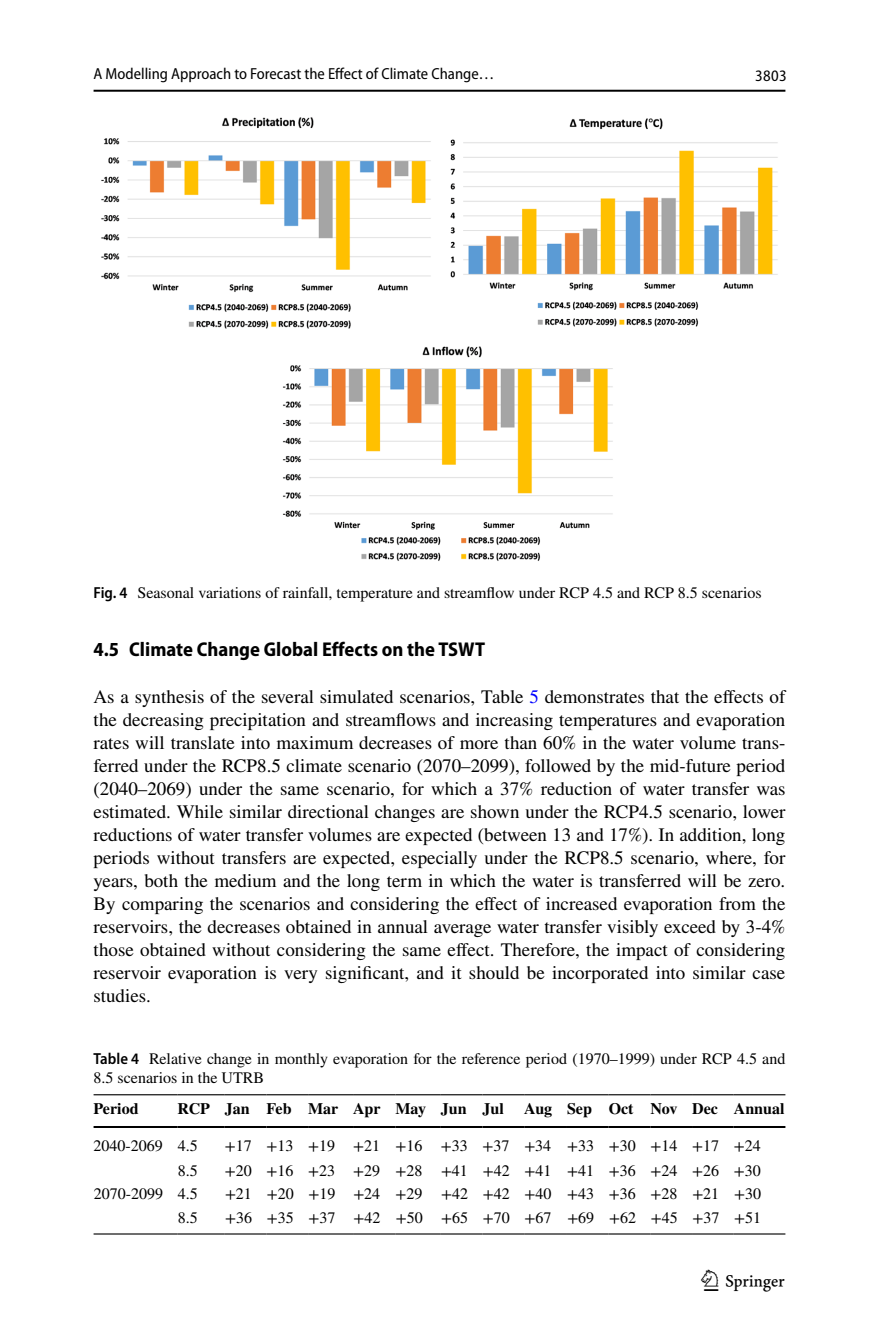
<style>
.page{position:relative;width:879px;height:1333px;background:#fff}
.page>*{position:absolute;margin:0;border:0;box-sizing:border-box;transform-origin:0 0}
.t1{font:30px "Springnew Regular 5";color:#000}
.t2{font:700 semi-condensed 20px "Myriad Pro";color:#000}
.t3{font:19px/23px "STIX";color:#000;text-align:justify}
.t4{font:16px/18.4px "STIX";color:#000}
.t5{font:16px "Myriad Pro Semi Cn 4";color:#000}
.t6{font:700 16px "STIX";color:#000}
.t7{font:semi-condensed 16px "Ywhyfh Myriad Pro";color:#000}
.s1{font-family:"Myriad Pro";font-weight:600;font-stretch:semi-condensed}
.s2{color:#00f}
</style>
<div class="page">
<hr style="left:94px;top:90px;width:691px;height:2px;background:#000">
<img style="left:101px;top:117px;width:677px;height:444px">
<hr style="left:94px;top:1094px;width:84px;height:1px;background:#000">
<hr style="left:94px;top:1125px;width:84px;height:2px;background:#000">
<hr style="left:178px;top:1094px;width:47px;height:1px;background:#000">
<hr style="left:178px;top:1125px;width:47px;height:2px;background:#000">
<hr style="left:225px;top:1094px;width:41px;height:1px;background:#000">
<hr style="left:225px;top:1125px;width:41px;height:2px;background:#000">
<hr style="left:266px;top:1094px;width:42px;height:1px;background:#000">
<hr style="left:266px;top:1125px;width:42px;height:2px;background:#000">
<hr style="left:308px;top:1094px;width:45px;height:1px;background:#000">
<hr style="left:308px;top:1125px;width:45px;height:2px;background:#000">
<hr style="left:353px;top:1094px;width:42px;height:1px;background:#000">
<hr style="left:353px;top:1125px;width:42px;height:2px;background:#000">
<hr style="left:395px;top:1094px;width:46px;height:1px;background:#000">
<hr style="left:395px;top:1125px;width:46px;height:2px;background:#000">
<hr style="left:441px;top:1094px;width:41px;height:1px;background:#000">
<hr style="left:441px;top:1125px;width:41px;height:2px;background:#000">
<hr style="left:482px;top:1094px;width:42px;height:1px;background:#000">
<hr style="left:482px;top:1125px;width:42px;height:2px;background:#000">
<hr style="left:524px;top:1094px;width:43px;height:1px;background:#000">
<hr style="left:524px;top:1125px;width:43px;height:2px;background:#000">
<hr style="left:567px;top:1094px;width:41px;height:1px;background:#000">
<hr style="left:567px;top:1125px;width:41px;height:2px;background:#000">
<hr style="left:608px;top:1094px;width:42px;height:1px;background:#000">
<hr style="left:608px;top:1125px;width:42px;height:2px;background:#000">
<hr style="left:650px;top:1094px;width:42px;height:1px;background:#000">
<hr style="left:650px;top:1125px;width:42px;height:2px;background:#000">
<hr style="left:692px;top:1094px;width:42px;height:1px;background:#000">
<hr style="left:692px;top:1125px;width:42px;height:2px;background:#000">
<hr style="left:734px;top:1094px;width:51px;height:1px;background:#000">
<hr style="left:734px;top:1125px;width:51px;height:2px;background:#000">
<hr style="left:94px;top:1233px;width:84px;height:1px;background:#000">
<hr style="left:178px;top:1233px;width:47px;height:1px;background:#000">
<hr style="left:225px;top:1233px;width:41px;height:1px;background:#000">
<hr style="left:266px;top:1233px;width:42px;height:1px;background:#000">
<hr style="left:308px;top:1233px;width:45px;height:1px;background:#000">
<hr style="left:353px;top:1233px;width:42px;height:1px;background:#000">
<hr style="left:395px;top:1233px;width:46px;height:1px;background:#000">
<hr style="left:441px;top:1233px;width:41px;height:1px;background:#000">
<hr style="left:482px;top:1233px;width:42px;height:1px;background:#000">
<hr style="left:524px;top:1233px;width:43px;height:1px;background:#000">
<hr style="left:567px;top:1233px;width:41px;height:1px;background:#000">
<hr style="left:608px;top:1233px;width:42px;height:1px;background:#000">
<hr style="left:650px;top:1233px;width:42px;height:1px;background:#000">
<hr style="left:692px;top:1233px;width:42px;height:1px;background:#000">
<hr style="left:734px;top:1233px;width:51px;height:1px;background:#000">
<p class="t5" style="left:94px;top:65px;width:402px">A Modelling Approach to Forecast the Effect of Climate Change…</p>
<p class="t7" style="left:755px;top:69px;width:33px">3803</p>
<p class="t4" style="left:94px;top:584px;width:670px"><span class="s1">Fig. 4</span> Seasonal variations of rainfall, temperature and streamflow under RCP 4.5 and RCP 8.5 scenarios</p>
<p class="t2" style="left:94px;top:638px;width:393px">4.5 Climate Change Global Effects on the TSWT</p>
<p class="t3" style="left:94px;top:686px;width:693px">As a synthesis of the several simulated scenarios, Table <span class="s2">5</span> demonstrates that the effects of the decreasing precipitation and streamflows and increasing temperatures and evaporation rates will translate into maximum decreases of more than 60% in the water volume trans&shy;ferred under the RCP8.5 climate scenario (2070–2099), followed by the mid-future period (2040–2069) under the same scenario, for which a 37% reduction of water transfer was estimated. While similar directional changes are shown under the RCP4.5 scenario, lower reductions of water transfer volumes are expected (between 13 and 17%). In addition, long periods without transfers are expected, especially under the RCP8.5 scenario, where, for years, both the medium and the long term in which the water is transferred will be zero.<br>By comparing the scenarios and considering the effect of increased evaporation from the reservoirs, the decreases obtained in annual average water transfer visibly exceed by 3-4% those obtained without considering the same effect. Therefore, the impact of considering reservoir evaporation is very significant, and it should be incorporated into similar case studies.</p>
<p class="t4" style="left:94px;top:1050px;width:693px"><span class="s1">Table 4</span> Relative change in monthly evaporation for the reference period (1970–1999) under RCP 4.5 and<br>8.5 scenarios in the UTRB</p>
<p class="t6" style="left:94px;top:1099px;width:47px">Period</p>
<p class="t6" style="left:178px;top:1099px;width:328px">RCP Jan Feb Mar Apr May Jun Jul</p>
<p class="t6" style="left:524px;top:1099px;width:262px">Aug Sep Oct Nov Dec Annual</p>
<p class="t4" style="left:94px;top:1137px;width:106px">2040-2069 4.5</p>
<p class="t4" style="left:225px;top:1137px;width:537px">+17 +13 +19 +21 +16 +33 +37 +34 +33 +30 +14 +17 +24</p>
<p class="t4" style="left:178px;top:1161px;width:21px">8.5</p>
<p class="t4" style="left:225px;top:1161px;width:537px">+20 +16 +23 +29 +28 +41 +42 +41 +41 +36 +24 +26 +30</p>
<p class="t4" style="left:94px;top:1185px;width:106px">2070-2099 4.5</p>
<p class="t4" style="left:225px;top:1185px;width:537px">+21 +20 +19 +24 +29 +42 +42 +40 +43 +36 +28 +21 +30</p>
<p class="t4" style="left:178px;top:1208px;width:21px">8.5</p>
<p class="t4" style="left:225px;top:1208px;width:537px">+36 +35 +37 +42 +50 +65 +70 +67 +69 +62 +45 +37 +51</p>
<h1 class="t1" style="left:704px;top:1269px;width:83px">1 3</h1>
</div>
